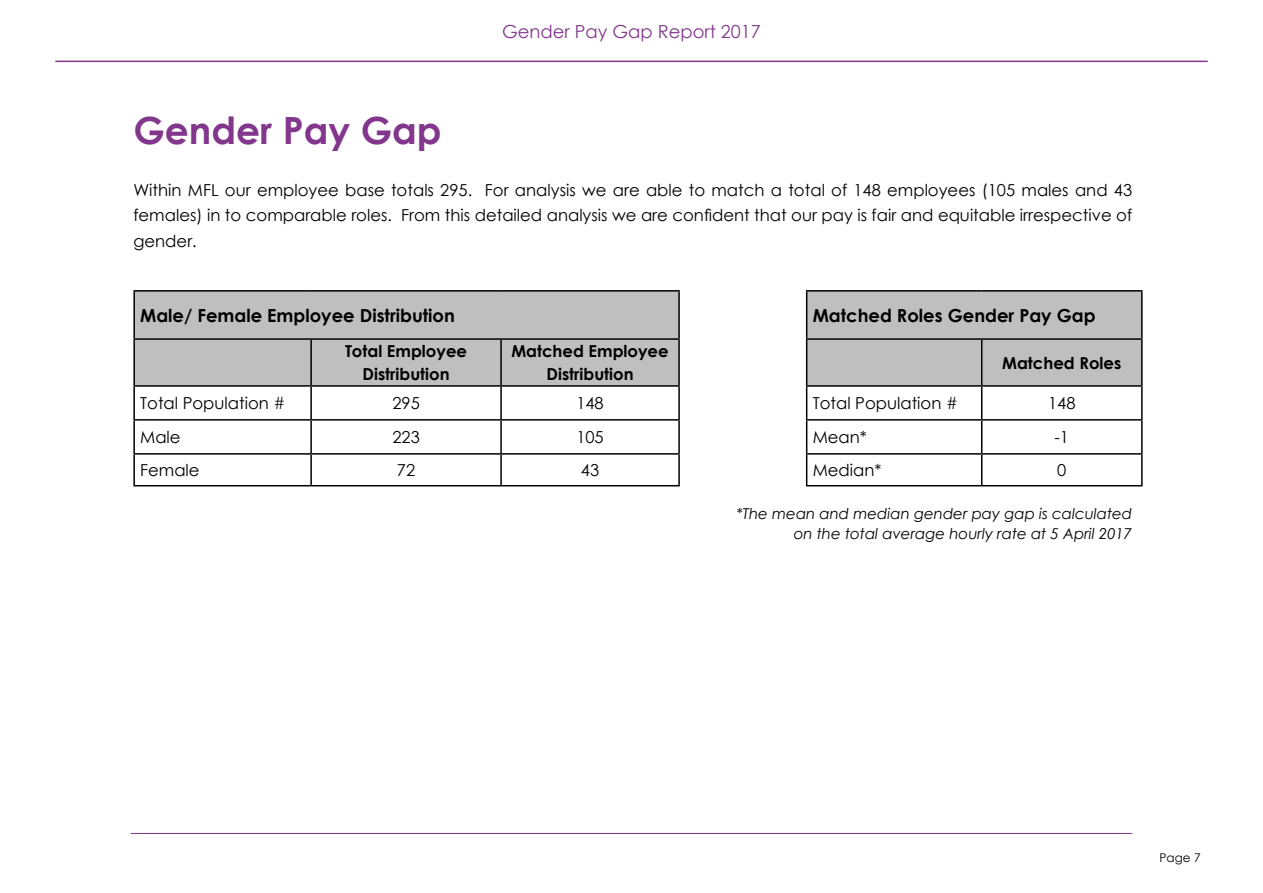
<style>
.page{position:relative;width:1263px;height:893px;background:#fff}
.page>*{position:absolute;margin:0;border:0;box-sizing:border-box;transform-origin:0 0}
.t1{font:700 37.5px "Century Gothic";color:#82368c}
.t2{font:700 18px "Century Gothic";color:#000}
.t3{font:18px "Century Gothic";color:#82368c}
.t4{font:16.5px/25.5px "Century Gothic";color:#000;text-align:justify}
.t5{font:700 16.5px/22.5px "Century Gothic";color:#000;text-align:center}
.t6{font:italic 15px/19.5px "Century Gothic";color:#000;text-align:right}
.t7{font:12px "Century Gothic";color:#000}
</style>
<div class="page">
<hr style="left:55px;top:61px;width:1153px;height:1px;background:#82368c">
<hr style="left:131px;top:833px;width:1001px;height:1px;background:#82368c">
<svg style="left:135px;top:291px;width:1006px;height:95px;fill:#bfbfbf"></svg>
<hr style="left:133px;top:290px;width:178px;height:2px;background:#000">
<hr style="left:133px;top:292px;width:2px;height:46px;background:#000">
<hr style="left:311px;top:290px;width:190px;height:2px;background:#000">
<hr style="left:501px;top:290px;width:179px;height:2px;background:#000">
<hr style="left:1141px;top:292px;width:1px;height:46px;background:#000">
<hr style="left:133px;top:338px;width:178px;height:2px;background:#000">
<hr style="left:133px;top:340px;width:2px;height:45px;background:#000">
<hr style="left:311px;top:338px;width:190px;height:2px;background:#000">
<hr style="left:310px;top:340px;width:2px;height:45px;background:#000">
<hr style="left:982px;top:338px;width:160px;height:2px;background:#000">
<hr style="left:1141px;top:340px;width:1px;height:45px;background:#000">
<hr style="left:133px;top:385px;width:178px;height:2px;background:#000">
<hr style="left:133px;top:387px;width:2px;height:32px;background:#000">
<hr style="left:311px;top:385px;width:190px;height:2px;background:#000">
<hr style="left:310px;top:387px;width:2px;height:32px;background:#000">
<hr style="left:982px;top:385px;width:160px;height:2px;background:#000">
<hr style="left:1141px;top:387px;width:1px;height:32px;background:#000">
<hr style="left:133px;top:419px;width:178px;height:2px;background:#000">
<hr style="left:133px;top:421px;width:2px;height:32px;background:#000">
<hr style="left:311px;top:419px;width:190px;height:2px;background:#000">
<hr style="left:310px;top:421px;width:2px;height:32px;background:#000">
<hr style="left:982px;top:419px;width:160px;height:2px;background:#000">
<hr style="left:1141px;top:421px;width:1px;height:32px;background:#000">
<hr style="left:133px;top:453px;width:178px;height:2px;background:#000">
<hr style="left:133px;top:455px;width:2px;height:30px;background:#000">
<hr style="left:311px;top:453px;width:190px;height:2px;background:#000">
<hr style="left:310px;top:455px;width:2px;height:30px;background:#000">
<hr style="left:982px;top:453px;width:160px;height:2px;background:#000">
<hr style="left:1141px;top:455px;width:1px;height:30px;background:#000">
<hr style="left:133px;top:485px;width:178px;height:1px;background:#000">
<hr style="left:311px;top:485px;width:190px;height:1px;background:#000">
<hr style="left:982px;top:485px;width:160px;height:1px;background:#000">
<hr style="left:678px;top:292px;width:2px;height:46px;background:#000">
<hr style="left:501px;top:338px;width:179px;height:2px;background:#000">
<hr style="left:500px;top:340px;width:2px;height:45px;background:#000">
<hr style="left:678px;top:340px;width:2px;height:45px;background:#000">
<hr style="left:501px;top:385px;width:179px;height:2px;background:#000">
<hr style="left:500px;top:387px;width:2px;height:32px;background:#000">
<hr style="left:678px;top:387px;width:2px;height:32px;background:#000">
<hr style="left:501px;top:419px;width:179px;height:2px;background:#000">
<hr style="left:500px;top:421px;width:2px;height:32px;background:#000">
<hr style="left:678px;top:421px;width:2px;height:32px;background:#000">
<hr style="left:501px;top:453px;width:179px;height:2px;background:#000">
<hr style="left:500px;top:455px;width:2px;height:30px;background:#000">
<hr style="left:678px;top:455px;width:2px;height:30px;background:#000">
<hr style="left:501px;top:485px;width:179px;height:1px;background:#000">
<hr style="left:806px;top:290px;width:176px;height:2px;background:#000">
<hr style="left:806px;top:292px;width:1px;height:46px;background:#000">
<hr style="left:982px;top:290px;width:160px;height:2px;background:#000">
<hr style="left:806px;top:338px;width:176px;height:2px;background:#000">
<hr style="left:806px;top:340px;width:1px;height:45px;background:#000">
<hr style="left:981px;top:340px;width:1px;height:45px;background:#000">
<hr style="left:806px;top:385px;width:176px;height:2px;background:#000">
<hr style="left:806px;top:387px;width:1px;height:32px;background:#000">
<hr style="left:981px;top:387px;width:1px;height:32px;background:#000">
<hr style="left:806px;top:419px;width:176px;height:2px;background:#000">
<hr style="left:806px;top:421px;width:1px;height:32px;background:#000">
<hr style="left:981px;top:421px;width:1px;height:32px;background:#000">
<hr style="left:806px;top:453px;width:176px;height:2px;background:#000">
<hr style="left:806px;top:455px;width:1px;height:30px;background:#000">
<hr style="left:981px;top:455px;width:1px;height:30px;background:#000">
<hr style="left:806px;top:485px;width:176px;height:1px;background:#000">
<p class="t3" style="left:502px;top:19px;width:260px">Gender Pay Gap Report 2017</p>
<h1 class="t1" style="left:133px;top:102px;width:310px">Gender Pay Gap</h1>
<p class="t4" style="left:133px;top:177px;width:1000px">Within MFL our employee base totals 295. For analysis we are able to match a total of 148 employees (105 males and 43 females) in to comparable roles. From this detailed analysis we are confident that our pay is fair and equitable irrespective of gender.</p>
<p class="t2" style="left:140px;top:301px;width:316px">Male/ Female Employee Distribution</p>
<p class="t2" style="left:813px;top:301px;width:284px">Matched Roles Gender Pay Gap</p>
<p class="t5" style="left:345px;top:339px;width:124px">Total Employee<br>Distribution</p>
<p class="t5" style="left:511px;top:339px;width:159px">Matched Employee<br>Distribution</p>
<p class="t5" style="left:1002px;top:351px;width:121px">Matched Roles</p>
<p class="t4" style="left:140px;top:390px;width:147px">Total Population #</p>
<p class="t4" style="left:392px;top:390px;width:29px">295</p>
<p class="t4" style="left:576px;top:390px;width:29px">148</p>
<p class="t4" style="left:813px;top:390px;width:147px">Total Population #</p>
<p class="t4" style="left:1048px;top:390px;width:29px">148</p>
<p class="t4" style="left:140px;top:424px;width:42px">Male</p>
<p class="t4" style="left:392px;top:424px;width:29px">223</p>
<p class="t4" style="left:576px;top:424px;width:29px">105</p>
<p class="t4" style="left:813px;top:424px;width:56px">Mean*</p>
<p class="t4" style="left:1054px;top:424px;width:16px">-1</p>
<p class="t4" style="left:140px;top:457px;width:61px">Female</p>
<p class="t4" style="left:397px;top:457px;width:20px">72</p>
<p class="t4" style="left:581px;top:457px;width:20px">43</p>
<p class="t4" style="left:813px;top:457px;width:70px">Median*</p>
<p class="t4" style="left:1057px;top:457px;width:11px">0</p>
<p class="t6" style="left:736px;top:504px;width:397px">*The mean and median gender pay gap is calculated on the total average hourly rate at 5 April 2017</p>
<p class="t7" style="left:1159px;top:850px;width:43px">Page 7</p>
</div>
